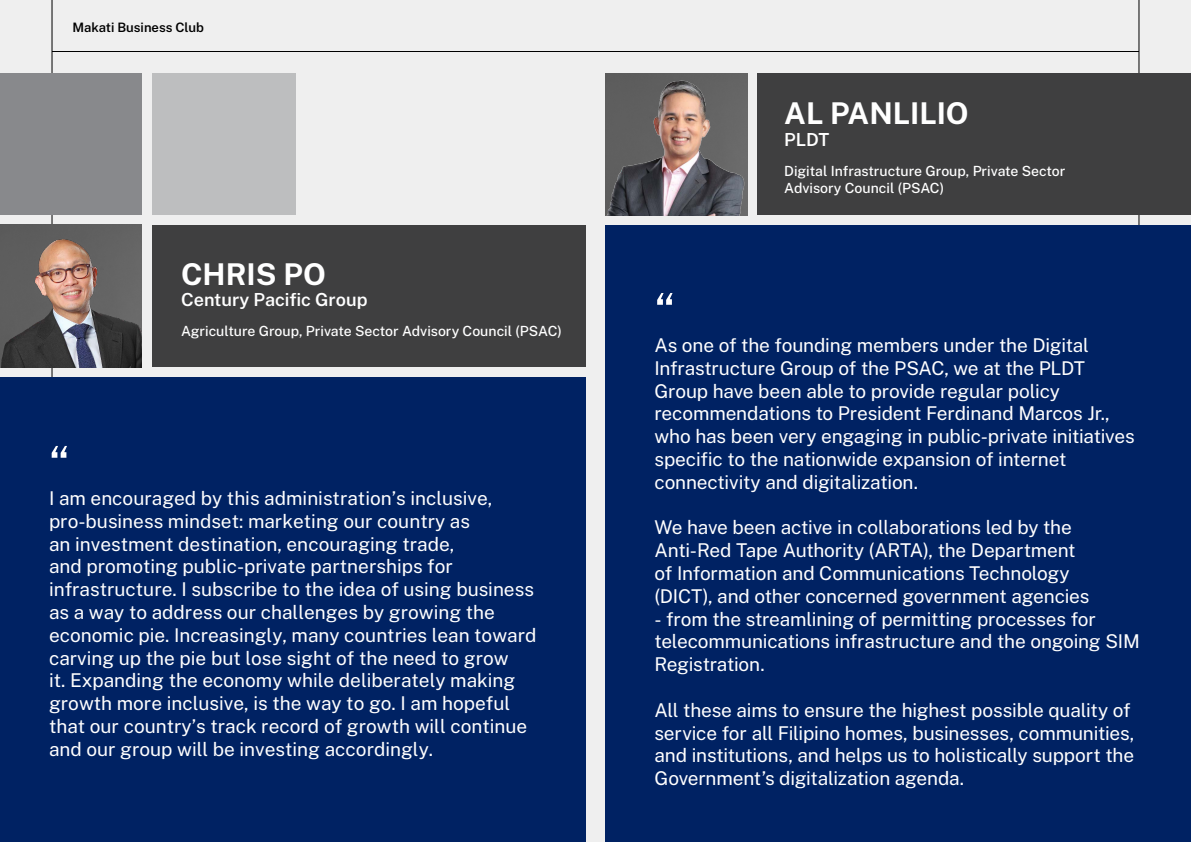
<style>
.page{position:relative;width:1191px;height:842px;background:#efefef}
.page>*{position:absolute;margin:0;border:0;box-sizing:border-box;transform-origin:0 0}
.t1{font:50px "Public Sans";color:#fff}
.t2{font:700 30px "Public Sans";color:#fff}
.t3{font:19px/22.8px "Public Sans";letter-spacing:-.005em;color:#fff}
.t4{font:600 18px "Public Sans";color:#fff}
.t5{font:500 14px/16.8px "Public Sans";color:#fff}
.t6{font:600 13px "Public Sans";color:#000}
</style>
<div class="page">
<hr style="left:52px;top:51px;width:1087px;height:1px;background:#000">
<hr style="left:52px;top:0;width:1px;height:842px;background:#000">
<hr style="left:1138px;top:0;width:1px;height:842px;background:#000">
<div style="left:605px;top:225px;width:586px;height:617px;background:#002263"></div>
<div style="left:757px;top:73px;width:434px;height:142px;background:#3f3f40"></div>
<img style="left:605px;top:73px;width:142px;height:142px">
<div style="left:0;top:377px;width:585px;height:465px;background:#002263"></div>
<div style="left:152px;top:225px;width:433px;height:142px;background:#3f3f40"></div>
<img style="left:0;top:225px;width:142px;height:142px">
<div style="left:0;top:73px;width:142px;height:142px;background:#88898c"></div>
<div style="left:152px;top:73px;width:143px;height:142px;background:#bdbebf"></div>
<p class="t6" style="left:72px;top:19px;width:133px">Makati Business Club</p>
<h2 class="t2" style="left:181px;top:254px;width:146px">CHRIS PO</h2>
<p class="t4" style="left:181px;top:288px;width:188px">Century Pacific Group</p>
<p class="t5" style="left:181px;top:322px;width:382px">Agriculture Group, Private Sector Advisory Council (PSAC)</p>
<h1 class="t1" style="left:49px;top:431px;width:22px">“</h1>
<p class="t3" style="left:49px;top:486px;width:489px">I am encouraged by this administration’s inclusive, pro-business mindset: marketing our country as<br>an investment destination, encouraging trade,<br>and promoting public-private partnerships for infrastructure. I subscribe to the idea of using business as a way to address our challenges by growing the economic pie. Increasingly, many countries lean toward carving up the pie but lose sight of the need to grow<br>it. Expanding the economy while deliberately making growth more inclusive, is the way to go. I am hopeful that our country’s track record of growth will continue and our group will be investing accordingly.</p>
<h2 class="t2" style="left:784px;top:93px;width:186px">AL PANLILIO</h2>
<p class="t4" style="left:784px;top:127px;width:47px">PLDT</p>
<p class="t5" style="left:784px;top:162px;width:283px">Digital Infrastructure Group, Private Sector<br>Advisory Council (PSAC)</p>
<h1 class="t1" style="left:654px;top:278px;width:22px">“</h1>
<p class="t3" style="left:654px;top:333px;width:481px">As one of the founding members under the Digital Infrastructure Group of the PSAC, we at the PLDT Group have been able to provide regular policy recommendations to President Ferdinand Marcos Jr., who has been very engaging in public-private initiatives specific to the nationwide expansion of internet connectivity and digitalization.</p>
<p class="t3" style="left:654px;top:515px;width:436px">We have been active in collaborations led by the Anti-Red Tape Authority (ARTA), the Department of Information and Communications Technology (DICT), and other concerned government agencies</p>
<p class="t3" style="left:654px;top:607px;width:487px">- from the streamlining of permitting processes for telecommunications infrastructure and the ongoing SIM<br>Registration.</p>
<p class="t3" style="left:654px;top:698px;width:481px">All these aims to ensure the highest possible quality of service for all Filipino homes, businesses, communities, and institutions, and helps us to holistically support the Government’s digitalization agenda.</p>
</div>
